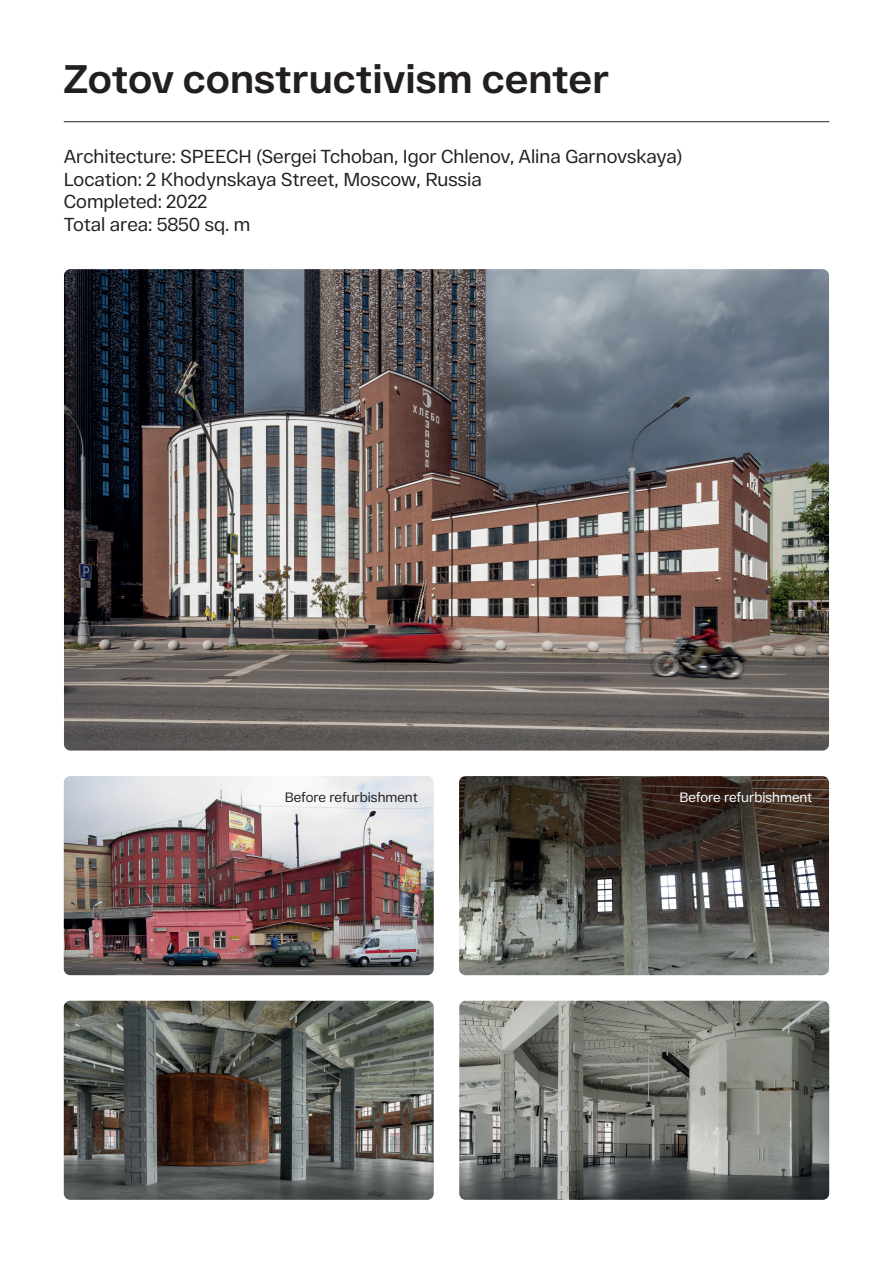
<style>
.page{position:relative;width:893px;height:1263px;background:#fff}
.page>*{position:absolute;margin:0;border:0;box-sizing:border-box;transform-origin:0 0}
.t1{font:700 39.75px "RF Dewi";color:#231f20}
.t2{font:18.75px/22.5px "RF Dewi";color:#231f20}
.t3{font:13.5px "RF Dewi";color:#231f20}
.t4{font:13.5px "RF Dewi";color:#fff}
</style>
<div class="page">
<hr style="left:64px;top:121px;width:765px;height:1px;background:#231f20">
<img style="left:64px;top:269px;width:765px;height:481px">
<img style="left:459px;top:776px;width:370px;height:199px">
<img style="left:64px;top:1001px;width:370px;height:199px">
<img style="left:459px;top:1001px;width:370px;height:199px">
<img style="left:64px;top:776px;width:370px;height:199px">
<h1 class="t1" style="left:64px;top:55px;width:547px">Zotov constructivism center</h1>
<p class="t2" style="left:64px;top:145px;width:620px">Architecture: SPEECH (Sergei Tchoban, Igor Chlenov, Alina Garnovskaya)<br>Location: 2 Khodynskaya Street, Moscow, Russia<br>Completed: 2022<br>Total area: 5850 sq. m</p>
<p class="t3" style="left:285px;top:789px;width:134px">Before refurbishment</p>
<p class="t4" style="left:679px;top:789px;width:134px">Before refurbishment</p>
</div>
